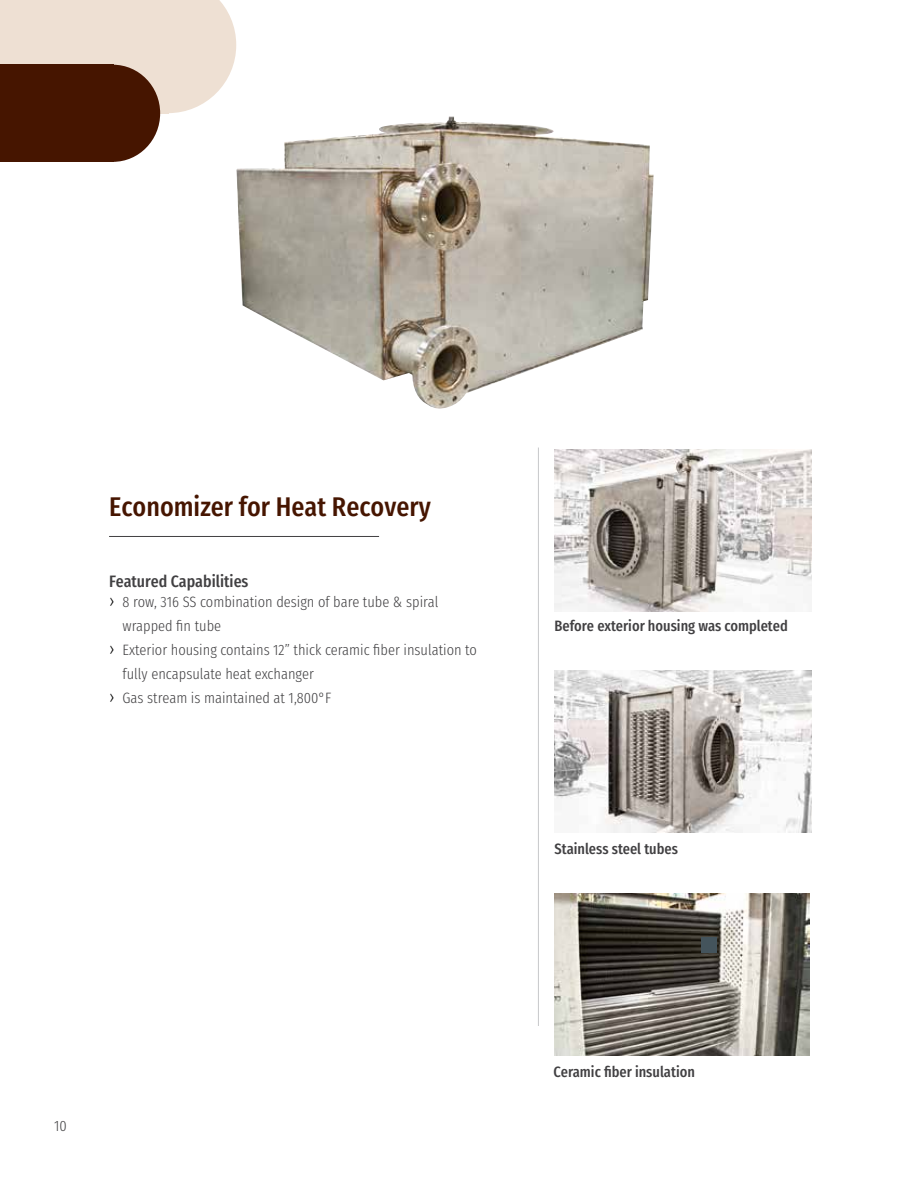
<style>
.page{position:relative;width:918px;height:1188px;background:#fff}
.page>*{position:absolute;margin:0;border:0;box-sizing:border-box;transform-origin:0 0}
.t1{font:500 27px "Fira Sans Condensed";color:#461500}
.t2{font:500 16.5px "Fira Sans Condensed";color:#414042}
.t3{font:300 15px "Fira Sans Condensed";color:#414042}
.t4{font:500 15px "Fira Sans Condensed";color:#414042}
.s1{font-size:18px;color:#000}
</style>
<div class="page">
<div style="left:0;top:0;width:169px;height:113px;background:#eee0d3"></div>
<svg style="left:100px;top:0;width:136px;height:113px"></svg>
<div style="left:0;top:65px;width:114px;height:97px;background:#461500"></div>
<div style="left:66px;top:65px;width:94px;height:97px;background:#461500;border-radius:50%"></div>
<img style="left:237px;top:116px;width:417px;height:293px">
<img style="left:555px;top:449px;width:256px;height:162px">
<img style="left:555px;top:670px;width:256px;height:162px">
<img style="left:555px;top:894px;width:255px;height:162px">
<hr style="left:109px;top:536px;width:270px;height:1px;background:#414042">
<hr style="left:538px;top:448px;width:1px;height:578px;background:#c7c8ca">
<div style="left:701px;top:937px;width:16px;height:16px;background:#44545c"></div>
<h1 class="t1" style="left:109px;top:482px;width:323px">Economizer for Heat Recovery</h1>
<p class="t2" style="left:109px;top:566px;width:141px">Featured Capabilities</p>
<p class="t3" style="left:109px;top:588px;width:331px"><span class="s1">›</span> 8 row, 316 SS combination design of bare tube &amp; spiral</p>
<p class="t3" style="left:123px;top:612px;width:100px">wrapped fin tube</p>
<p class="t3" style="left:109px;top:636px;width:369px"><span class="s1">›</span> Exterior housing contains 12” thick ceramic fiber insulation to</p>
<p class="t3" style="left:123px;top:660px;width:193px">fully encapsulate heat exchanger</p>
<p class="t3" style="left:109px;top:684px;width:224px"><span class="s1">›</span> Gas stream is maintained at 1,800°F</p>
<p class="t4" style="left:555px;top:612px;width:235px">Before exterior housing was completed</p>
<p class="t4" style="left:555px;top:835px;width:125px">Stainless steel tubes</p>
<p class="t3" style="left:54px;top:1112px;width:14px">10</p>
<p class="t4" style="left:554px;top:1058px;width:143px">Ceramic fiber insulation</p>
</div>
